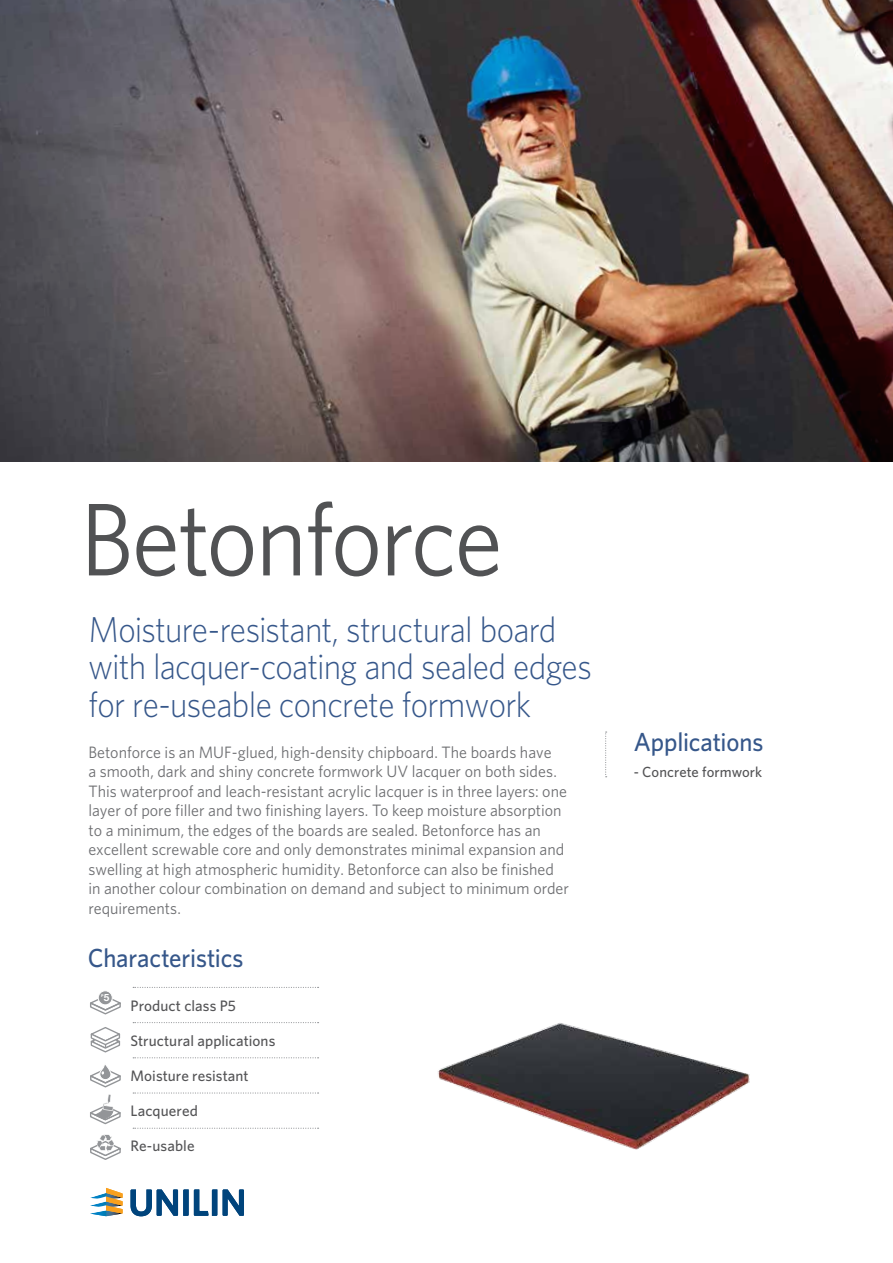
<style>
.page{position:relative;width:893px;height:1263px;background:#fff}
.page>*{position:absolute;margin:0;border:0;box-sizing:border-box;transform-origin:0 0}
.t1{font:103.5px "Whitney";letter-spacing:-.02em;color:#515254;scale:.95 1}
.t2{font:300 36px/37.5px "Whitney";letter-spacing:-.02em;color:#36578a;scale:.93 1}
.t3{font:500 26.1px "Whitney";letter-spacing:-.005em;color:#36578a;scale:.95 1}
.t4{font:16.5px/19.5px "Whitney";color:#6d6e71}
.t5{font:500 15.15px "Whitney";letter-spacing:.005em;color:#545456}
.t6{font:500 14.55px "Whitney";letter-spacing:.005em;color:#545456}
.t7{font:700 9.9px "Helvetica Neue";color:#fff}
.t8{font:700 3.75px "Helvetica Neue";color:#fff}
</style>
<div class="page">
<svg style="left:605px;top:731px;width:2px;height:46px"></svg>
<svg style="left:133px;top:987px;width:186px;height:1px"></svg>
<svg style="left:133px;top:1022px;width:186px;height:1px"></svg>
<svg style="left:133px;top:1057px;width:186px;height:1px"></svg>
<svg style="left:133px;top:1092px;width:186px;height:1px"></svg>
<svg style="left:133px;top:1128px;width:186px;height:1px"></svg>
<svg style="left:223px;top:1189px;width:21px;height:27px"></svg>
<svg style="left:131px;top:1189px;width:86px;height:27px"></svg>
<svg style="left:90px;top:1188px;width:33px;height:28px"></svg>
<img style="left:0;top:0;width:893px;height:461px">
<img style="left:438px;top:1023px;width:312px;height:127px">
<svg style="left:90px;top:1065px;width:31px;height:60px"></svg>
<svg style="left:90px;top:1134px;width:31px;height:26px"></svg>
<svg style="left:90px;top:999px;width:31px;height:16px"></svg>
<div style="left:98px;top:991px;width:14px;height:14px;background:#939598;border-radius:50%"></div>
<div style="left:98px;top:990px;width:15px;height:15px;border:1px solid #fff;border-radius:50%"></div>
<svg style="left:91px;top:1027px;width:29px;height:25px"></svg>
<h1 class="t1" style="left:80px;top:471px;width:447px">Betonforce</h1>
<h2 class="t2" style="left:88px;top:609px;width:543px">Moisture-resistant, structural board with lacquer-coating and sealed edges for re-useable concrete formwork</h2>
<p class="t4" style="left:88px;top:742px;width:482px">Betonforce is an MUF-glued, high-density chipboard. The boards have<br>a smooth, dark and shiny concrete formwork UV lacquer on both sides.<br>This waterproof and leach-resistant acrylic lacquer is in three layers: one layer of pore filler and two finishing layers. To keep moisture absorption to a minimum, the edges of the boards are sealed. Betonforce has an excellent screwable core and only demonstrates minimal expansion and swelling at high atmospheric humidity. Betonforce can also be finished in another colour combination on demand and subject to minimum order requirements.</p>
<h3 class="t3" style="left:88px;top:940px;width:165px">Characteristics</h3>
<p class="t5" style="left:130px;top:995px;width:107px">Product class P5</p>
<p class="t5" style="left:130px;top:1030px;width:146px">Structural applications</p>
<p class="t5" style="left:130px;top:1066px;width:120px">Moisture resistant</p>
<p class="t5" style="left:130px;top:1101px;width:69px">Lacquered</p>
<p class="t5" style="left:130px;top:1136px;width:66px">Re-usable</p>
<p class="t8" style="left:101px;top:992px;width:4px">P</p>
<p class="t7" style="left:104px;top:989px;width:7px">5</p>
<h3 class="t3" style="left:634px;top:725px;width:138px">Applications</h3>
<p class="t6" style="left:634px;top:763px;width:130px">- Concrete formwork</p>
</div>
